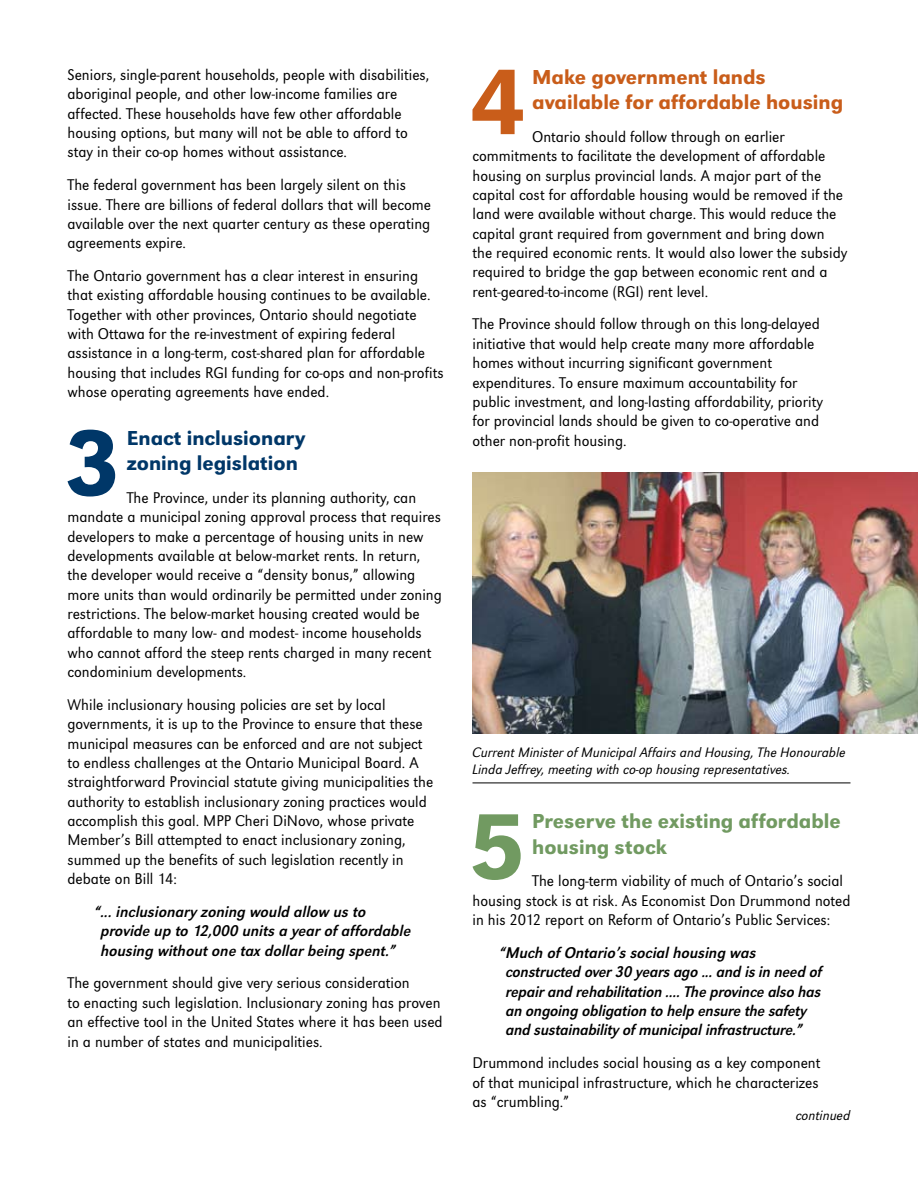
<style>
.page{position:relative;width:918px;height:1188px;background:#fff}
.page>*{position:absolute;margin:0;border:0;box-sizing:border-box;transform-origin:0 0}
.t1{font:500 96.6px "URW Grotesk T";color:#003768}
.t2{font:500 96.6px "URW Grotesk T";color:#c95d1a}
.t3{font:500 96.6px "URW Grotesk T";color:#719a61}
.t4{font:500 21px/25.2px "URW Grotesk T";color:#c95d1a}
.t5{font:500 21px/25.2px "URW Grotesk T";color:#719a61}
.t6{font:500 21px/25.2px "URW Grotesk T";color:#003768}
.t7{font:16.2px/19.4px "URW Grotesk T Ligh Narr";color:#000}
.t8{font:16.2px/19.4px "URW Grotesk T Regu Narr Obli";letter-spacing:-.01em;color:#000}
.t9{font:14.25px/17.1px "URW Grotesk T Ligh Narr Obli";color:#000}
</style>
<div class="page">
<img style="left:472px;top:472px;width:446px;height:262px">
<hr style="left:472px;top:783px;width:378px;height:1px;background:#000">
<p class="t7" style="left:68px;top:65px;width:363px">Seniors, single-parent households, people with disabilities, aboriginal people, and other low-income families are affected. These households have few other affordable housing options, but many will not be able to afford to stay in their co-op homes without assistance.</p>
<p class="t7" style="left:68px;top:175px;width:365px">The federal government has been largely silent on this issue. There are billions of federal dollars that will become available over the next quarter century as these operating agreements expire.</p>
<p class="t7" style="left:68px;top:266px;width:378px">The Ontario government has a clear interest in ensuring that existing affordable housing continues to be available.<br>Together with other provinces, Ontario should negotiate with Ottawa for the re-investment of expiring federal assistance in a long-term, cost-shared plan for affordable housing that includes RGI funding for co-ops and non-profits whose operating agreements have ended.</p>
<h1 class="t1" style="left:65px;top:408px;width:58px">3</h1>
<p class="t6" style="left:127px;top:425px;width:180px">Enact inclusionary zoning legislation</p>
<p class="t7" style="left:68px;top:488px;width:376px;text-indent:59px">The Province, under its planning authority, can mandate a municipal zoning approval process that requires developers to make a percentage of housing units in new developments available at below-market rents. In return, the developer would receive a “density bonus,” allowing more units than would ordinarily be permitted under zoning restrictions. The below-market housing created would be affordable to many low- and modest- income households who cannot afford the steep rents charged in many recent condominium developments.</p>
<p class="t7" style="left:68px;top:695px;width:367px">While inclusionary housing policies are set by local governments, it is up to the Province to ensure that these municipal measures can be enforced and are not subject to endless challenges at the Ontario Municipal Board. A straightforward Provincial statute giving municipalities the authority to establish inclusionary zoning practices would accomplish this goal. MPP Cheri DiNovo, whose private Member’s Bill attempted to enact inclusionary zoning, summed up the benefits of such legislation recently in debate on Bill 14:</p>
<p class="t8" style="left:101px;top:902px;width:312px;text-indent:-7px">“... inclusionary zoning would allow us to provide up to 12,000 units a year of affordable housing without one tax dollar being spent.”</p>
<p class="t7" style="left:68px;top:973px;width:377px">The government should give very serious consideration<br>to enacting such legislation. Inclusionary zoning has proven an effective tool in the United States where it has been used in a number of states and municipalities.</p>
<h1 class="t2" style="left:469px;top:47px;width:58px">4</h1>
<p class="t4" style="left:532px;top:64px;width:313px">Make government lands available for affordable housing</p>
<p class="t7" style="left:473px;top:127px;width:376px;text-indent:60px">Ontario should follow through on earlier commitments to facilitate the development of affordable housing on surplus provincial lands. A major part of the capital cost for affordable housing would be removed if the land were available without charge. This would reduce the capital grant required from government and bring down the required economic rents. It would also lower the subsidy required to bridge the gap between economic rent and a rent-geared-to-income (RGI) rent level.</p>
<p class="t7" style="left:473px;top:314px;width:352px">The Province should follow through on this long-delayed initiative that would help create many more affordable homes without incurring significant government expenditures. To ensure maximum accountability for public investment, and long-lasting affordability, priority for provincial lands should be given to co-operative and other non-profit housing.</p>
<p class="t9" style="left:472px;top:743px;width:375px">Current Minister of Municipal Affairs and Housing, The Honourable<br>Linda Jeffrey, meeting with co-op housing representatives.</p>
<h1 class="t3" style="left:469px;top:791px;width:58px">5</h1>
<p class="t5" style="left:532px;top:809px;width:310px">Preserve the existing affordable housing stock</p>
<p class="t7" style="left:473px;top:871px;width:380px;text-indent:60px">The long-term viability of much of Ontario’s social housing stock is at risk. As Economist Don Drummond noted in his 2012 report on Reform of Ontario’s Public Services:</p>
<p class="t8" style="left:506px;top:943px;width:318px;text-indent:-7px">“Much of Ontario’s social housing was constructed over 30 years ago ... and is in need of repair and rehabilitation .... The province also has an ongoing obligation to help ensure the safety and sustainability of municipal infrastructure.”</p>
<p class="t7" style="left:472px;top:1053px;width:350px;text-align:justify">Drummond includes social housing as a key component of that municipal infrastructure, which he characterizes as “crumbling.”</p>
<p class="t9" style="left:796px;top:1107px;width:56px">continued</p>
</div>
